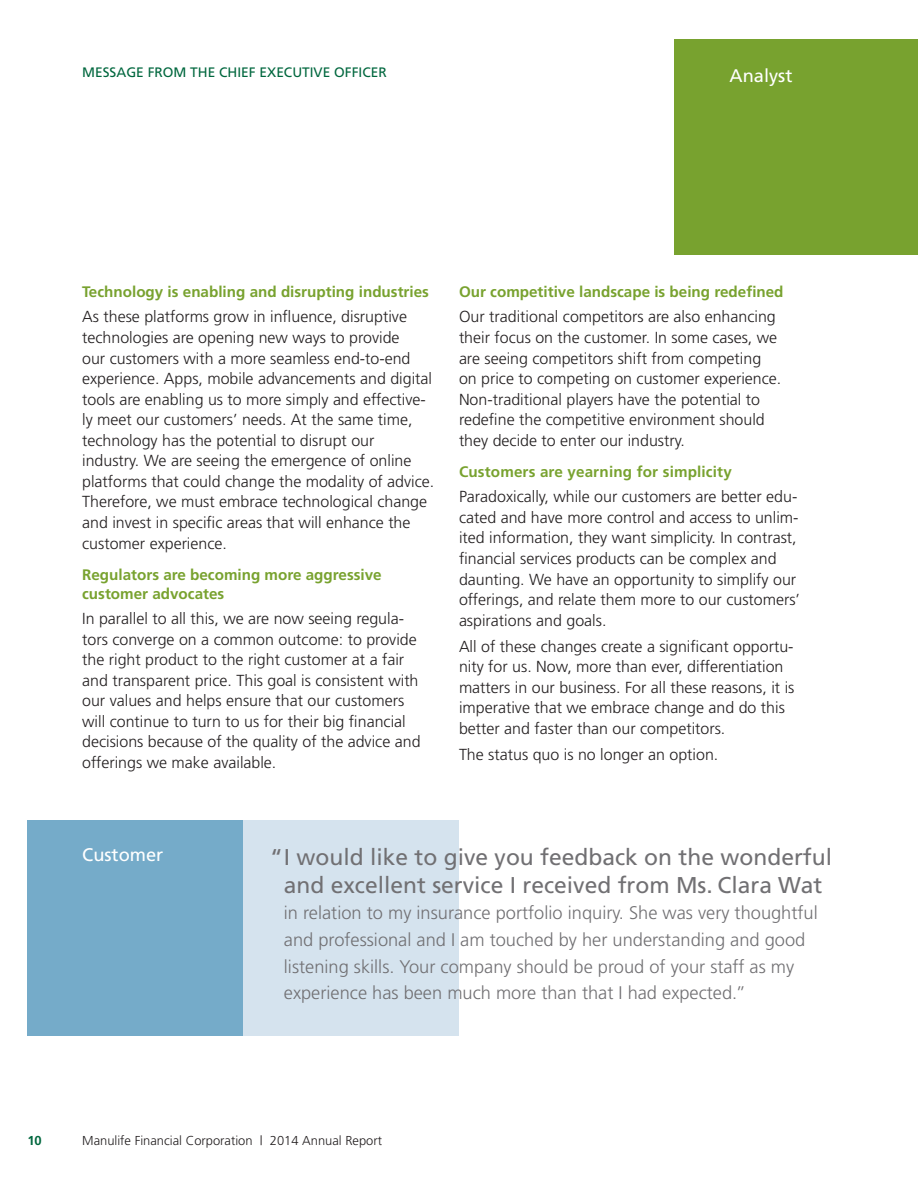
<style>
.page{position:relative;width:918px;height:1188px;background:#fff}
.page>*{position:absolute;margin:0;border:0;box-sizing:border-box;transform-origin:0 0}
.t1{font:22.8px/28.2px "Frutiger";color:#717073;text-align:center}
.t2{font:300 18.3px/26.7px "Frutiger";color:#717073}
.t3{font:18.3px "Frutiger";color:#fff}
.t4{font:300 16.05px/20.5px "Frutiger";color:#231f20}
.t5{font:700 15.15px/19px "Frutiger";color:#78a22f}
.t6{font:13.65px "Frutiger";color:#00673e}
.t7{font:300 12.9px "Frutiger";color:#231f20}
.t8{font:700 12.9px "Frutiger";color:#00673e}
</style>
<div class="page">
<div style="left:675px;top:39px;width:243px;height:216px;background:#78a22f"></div>
<div style="left:243px;top:820px;width:216px;height:216px;background:#d5e3ee"></div>
<div style="left:27px;top:820px;width:216px;height:216px;background:#75abc9"></div>
<p class="t6" style="left:82px;top:67px;width:306px">MESSAGE FROM THE CHIEF EXECUTIVE OFFICER</p>
<p class="t3" style="left:730px;top:68px;width:64px">Analyst</p>
<p class="t5" style="left:82px;top:284px;width:348px">Technology is enabling and disrupting industries</p>
<p class="t4" style="left:82px;top:308px;width:354px">As these platforms grow in influence, disruptive technologies are opening new ways to provide<br>our customers with a more seamless end-to-end experience. Apps, mobile advancements and digital tools are enabling us to more simply and effective&shy;ly meet our customers’ needs. At the same time, technology has the potential to disrupt our industry. We are seeing the emergence of online platforms that could change the modality of advice.<br>Therefore, we must embrace technological change and invest in specific areas that will enhance the customer experience.</p>
<p class="t5" style="left:82px;top:566px;width:301px">Regulators are becoming more aggressive customer advocates</p>
<p class="t4" style="left:82px;top:610px;width:340px">In parallel to all this, we are now seeing regula&shy;tors converge on a common outcome: to provide the right product to the right customer at a fair and transparent price. This goal is consistent with our values and helps ensure that our customers will continue to turn to us for their big financial decisions because of the quality of the advice and offerings we make available.</p>
<p class="t5" style="left:459px;top:284px;width:326px">Our competitive landscape is being redefined</p>
<p class="t4" style="left:459px;top:308px;width:324px">Our traditional competitors are also enhancing their focus on the customer. In some cases, we are seeing competitors shift from competing on price to competing on customer experience.<br>Non-traditional players have the potential to redefine the competitive environment should they decide to enter our industry.</p>
<p class="t5" style="left:459px;top:463px;width:274px">Customers are yearning for simplicity</p>
<p class="t4" style="left:459px;top:488px;width:343px">Paradoxically, while our customers are better edu&shy;cated and have more control and access to unlim&shy;ited information, they want simplicity. In contrast, financial services products can be complex and daunting. We have an opportunity to simplify our offerings, and relate them more to our customers’ aspirations and goals.</p>
<p class="t4" style="left:459px;top:637px;width:337px">All of these changes create a significant opportu&shy;nity for us. Now, more than ever, differentiation matters in our business. For all these reasons, it is imperative that we embrace change and do this better and faster than our competitors.</p>
<p class="t4" style="left:459px;top:745px;width:261px">The status quo is no longer an option.</p>
<p class="t3" style="left:82px;top:847px;width:83px">Customer</p>
<h1 class="t1" style="left:270px;top:844px;width:563px">“ I would like to give you feedback on the wonderful and excellent service I received from Ms. Clara Wat</h1>
<p class="t2" style="left:284px;top:901px;width:535px">in relation to my insurance portfolio inquiry. She was very thoughtful and professional and I am touched by her understanding and good listening skills. Your company should be proud of your staff as my experience has been much more than that I had expected.”</p>
<p class="t8" style="left:27px;top:1135px;width:16px">10</p>
<p class="t7" style="left:82px;top:1135px;width:301px">Manulife Financial Corporation | 2014 Annual Report</p>
</div>
